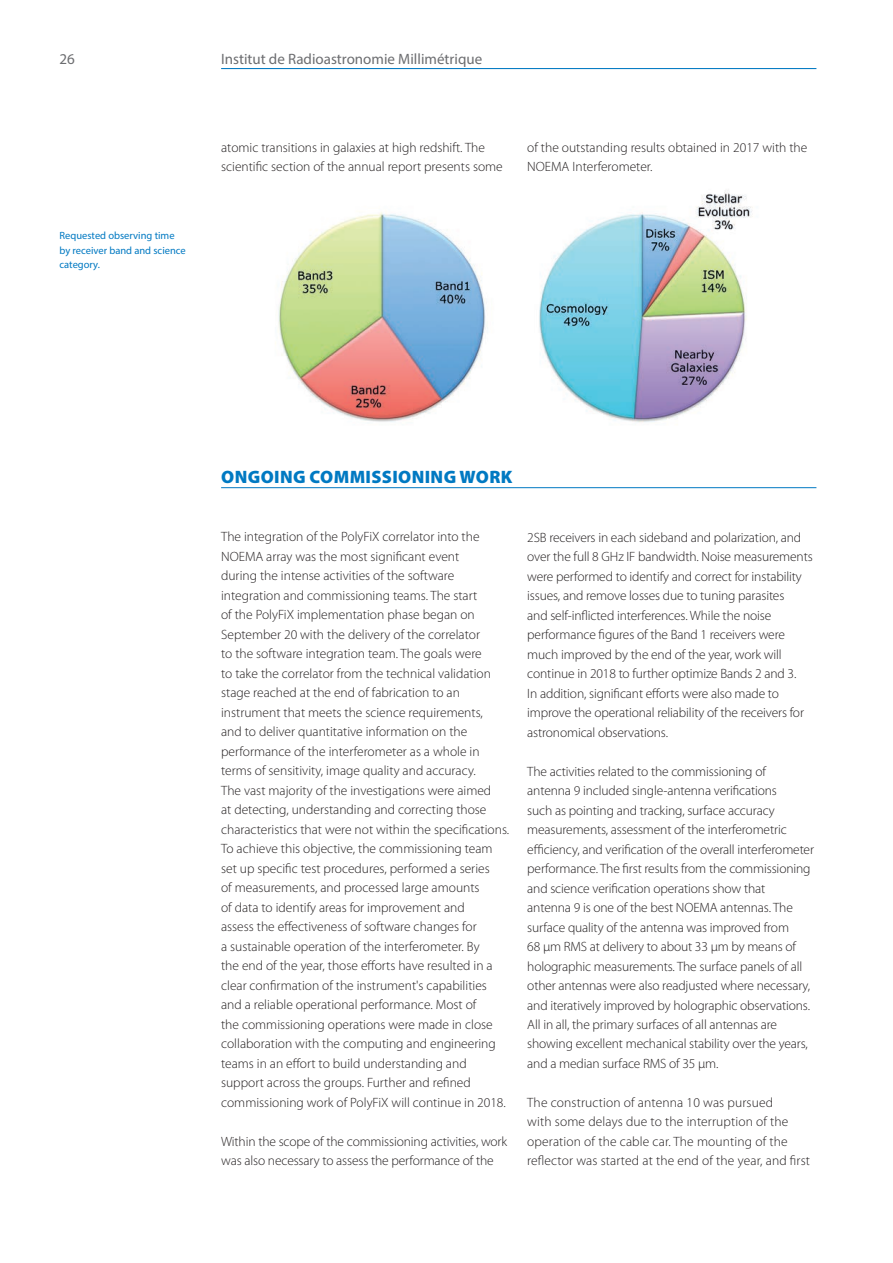
<style>
.page{position:relative;width:893px;height:1263px;background:#fff}
.page>*{position:absolute;margin:0;border:0;box-sizing:border-box;transform-origin:0 0}
.t1{font:900 18px "Myriad Pro";letter-spacing:.02em;color:#0079c2}
.t2{font:15px "Myriad Pro";color:#6c6d70}
.t3{font:300 13.5px/19.5px "Myriad Pro";color:#231f20}
.t4{font:10.5px/14.2px "Myriad Pro";color:#0079c2}
</style>
<div class="page">
<hr style="left:221px;top:68px;width:595px;height:1px;background:#0079c2">
<img style="left:275px;top:190px;width:478px;height:233px">
<hr style="left:221px;top:487px;width:595px;height:1px;background:#0079c2">
<p class="t2" style="left:60px;top:49px;width:17px">26</p>
<p class="t2" style="left:221px;top:49px;width:263px">Institut de Radioastronomie Millimétrique</p>
<p class="t4" style="left:60px;top:228px;width:128px">Requested observing time by receiver band and science category.</p>
<p class="t3" style="left:221px;top:137px;width:283px">atomic transitions in galaxies at high redshift. The scientific section of the annual report presents some</p>
<p class="t3" style="left:527px;top:137px;width:282px">of the outstanding results obtained in 2017 with the<br>NOEMA Interferometer.</p>
<h1 class="t1" style="left:221px;top:467px;width:293px">ONGOING COMMISSIONING WORK</h1>
<p class="t3" style="left:221px;top:527px;width:290px">The integration of the PolyFiX correlator into the NOEMA array was the most significant event<br>during the intense activities of the software integration and commissioning teams. The start<br>of the PolyFiX implementation phase began on September 20 with the delivery of the correlator<br>to the software integration team. The goals were<br>to take the correlator from the technical validation stage reached at the end of fabrication to an instrument that meets the science requirements,<br>and to deliver quantitative information on the performance of the interferometer as a whole in terms of sensitivity, image quality and accuracy.<br>The vast majority of the investigations were aimed<br>at detecting, understanding and correcting those characteristics that were not within the specifications.<br>To achieve this objective, the commissioning team set up specific test procedures, performed a series<br>of measurements, and processed large amounts<br>of data to identify areas for improvement and<br>assess the effectiveness of software changes for<br>a sustainable operation of the interferometer. By<br>the end of the year, those efforts have resulted in a clear confirmation of the instrument's capabilities and a reliable operational performance. Most of<br>the commissioning operations were made in close collaboration with the computing and engineering teams in an effort to build understanding and support across the groups. Further and refined commissioning work of PolyFiX will continue in 2018.</p>
<p class="t3" style="left:221px;top:1132px;width:288px">Within the scope of the commissioning activities, work was also necessary to assess the performance of the</p>
<p class="t3" style="left:527px;top:527px;width:287px">2SB receivers in each sideband and polarization, and over the full 8 GHz IF bandwidth. Noise measurements were performed to identify and correct for instability issues, and remove losses due to tuning parasites<br>and self-inflicted interferences. While the noise performance figures of the Band 1 receivers were much improved by the end of the year, work will continue in 2018 to further optimize Bands 2 and 3.<br>In addition, significant efforts were also made to improve the operational reliability of the receivers for astronomical observations.</p>
<p class="t3" style="left:527px;top:761px;width:288px">The activities related to the commissioning of<br>antenna 9 included single-antenna verifications<br>such as pointing and tracking, surface accuracy measurements, assessment of the interferometric efficiency, and verification of the overall interferometer performance. The first results from the commissioning and science verification operations show that<br>antenna 9 is one of the best NOEMA antennas. The surface quality of the antenna was improved from<br>68 μm RMS at delivery to about 33 μm by means of holographic measurements. The surface panels of all other antennas were also readjusted where necessary, and iteratively improved by holographic observations.<br>All in all, the primary surfaces of all antennas are showing excellent mechanical stability over the years, and a median surface RMS of 35 μm.</p>
<p class="t3" style="left:527px;top:1093px;width:284px">The construction of antenna 10 was pursued<br>with some delays due to the interruption of the operation of the cable car. The mounting of the reflector was started at the end of the year, and first</p>
</div>
